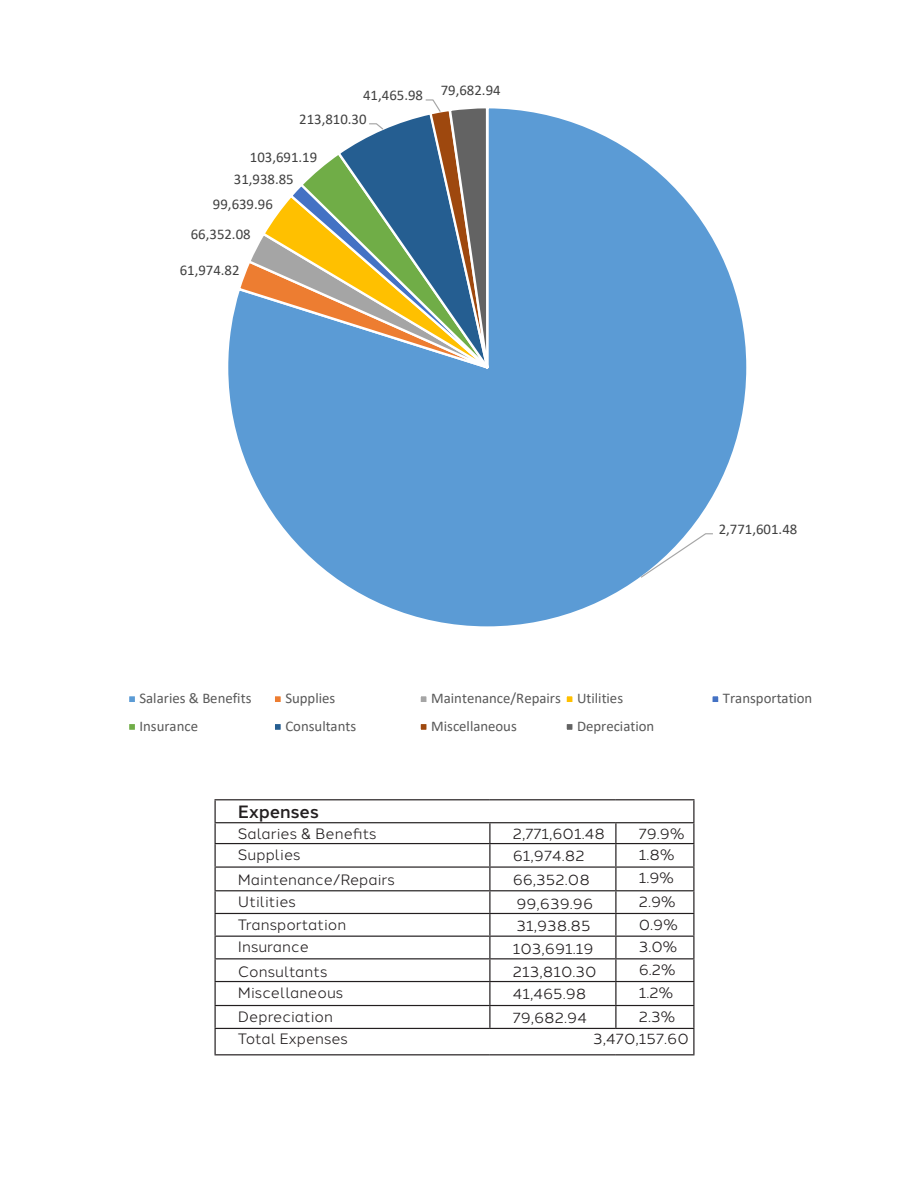
<style>
.page{position:relative;width:918px;height:1188px;background:#fff}
.page>*{position:absolute;margin:0;border:0;box-sizing:border-box;transform-origin:0 0}
.t1{font:500 17.85px "Halcom";color:#231f20}
.t2{font:15px "Halcom";color:#231f20}
.t3{font:14.85px "Calibri";color:#595959}
.t4{font:14.85px "Calibri";color:#404040}
</style>
<div class="page">
<svg style="left:129px;top:99px;width:618px;height:631px"></svg>
<hr style="left:214px;top:799px;width:276px;height:1px;background:#231f20">
<hr style="left:214px;top:800px;width:2px;height:22px;background:#231f20">
<hr style="left:490px;top:799px;width:126px;height:1px;background:#231f20">
<hr style="left:616px;top:799px;width:79px;height:1px;background:#231f20">
<hr style="left:693px;top:800px;width:2px;height:22px;background:#231f20">
<hr style="left:214px;top:822px;width:276px;height:1px;background:#231f20">
<hr style="left:214px;top:823px;width:2px;height:20px;background:#231f20">
<hr style="left:490px;top:822px;width:126px;height:1px;background:#231f20">
<hr style="left:489px;top:823px;width:2px;height:20px;background:#231f20">
<hr style="left:616px;top:822px;width:79px;height:1px;background:#231f20">
<hr style="left:615px;top:823px;width:2px;height:20px;background:#231f20">
<hr style="left:693px;top:823px;width:2px;height:20px;background:#231f20">
<hr style="left:214px;top:843px;width:276px;height:1px;background:#231f20">
<hr style="left:214px;top:844px;width:2px;height:22px;background:#231f20">
<hr style="left:490px;top:843px;width:126px;height:1px;background:#231f20">
<hr style="left:489px;top:844px;width:2px;height:22px;background:#231f20">
<hr style="left:616px;top:843px;width:79px;height:1px;background:#231f20">
<hr style="left:615px;top:844px;width:2px;height:22px;background:#231f20">
<hr style="left:693px;top:844px;width:2px;height:22px;background:#231f20">
<hr style="left:214px;top:866px;width:276px;height:2px;background:#231f20">
<hr style="left:214px;top:868px;width:2px;height:22px;background:#231f20">
<hr style="left:490px;top:866px;width:126px;height:2px;background:#231f20">
<hr style="left:489px;top:868px;width:2px;height:22px;background:#231f20">
<hr style="left:616px;top:866px;width:79px;height:2px;background:#231f20">
<hr style="left:615px;top:868px;width:2px;height:22px;background:#231f20">
<hr style="left:693px;top:868px;width:2px;height:22px;background:#231f20">
<hr style="left:214px;top:890px;width:276px;height:1px;background:#231f20">
<hr style="left:214px;top:891px;width:2px;height:22px;background:#231f20">
<hr style="left:490px;top:890px;width:126px;height:1px;background:#231f20">
<hr style="left:489px;top:891px;width:2px;height:22px;background:#231f20">
<hr style="left:616px;top:890px;width:79px;height:1px;background:#231f20">
<hr style="left:615px;top:891px;width:2px;height:22px;background:#231f20">
<hr style="left:693px;top:891px;width:2px;height:22px;background:#231f20">
<hr style="left:214px;top:913px;width:276px;height:1px;background:#231f20">
<hr style="left:214px;top:914px;width:2px;height:22px;background:#231f20">
<hr style="left:490px;top:913px;width:126px;height:1px;background:#231f20">
<hr style="left:489px;top:914px;width:2px;height:22px;background:#231f20">
<hr style="left:616px;top:913px;width:79px;height:1px;background:#231f20">
<hr style="left:615px;top:914px;width:2px;height:22px;background:#231f20">
<hr style="left:693px;top:914px;width:2px;height:22px;background:#231f20">
<hr style="left:214px;top:936px;width:276px;height:1px;background:#231f20">
<hr style="left:214px;top:937px;width:2px;height:21px;background:#231f20">
<hr style="left:490px;top:936px;width:126px;height:1px;background:#231f20">
<hr style="left:489px;top:937px;width:2px;height:21px;background:#231f20">
<hr style="left:616px;top:936px;width:79px;height:1px;background:#231f20">
<hr style="left:615px;top:937px;width:2px;height:21px;background:#231f20">
<hr style="left:693px;top:937px;width:2px;height:21px;background:#231f20">
<hr style="left:214px;top:958px;width:276px;height:1px;background:#231f20">
<hr style="left:214px;top:959px;width:2px;height:22px;background:#231f20">
<hr style="left:490px;top:958px;width:126px;height:1px;background:#231f20">
<hr style="left:489px;top:959px;width:2px;height:22px;background:#231f20">
<hr style="left:616px;top:958px;width:79px;height:1px;background:#231f20">
<hr style="left:615px;top:959px;width:2px;height:22px;background:#231f20">
<hr style="left:693px;top:959px;width:2px;height:22px;background:#231f20">
<hr style="left:214px;top:981px;width:276px;height:1px;background:#231f20">
<hr style="left:214px;top:982px;width:2px;height:23px;background:#231f20">
<hr style="left:490px;top:981px;width:126px;height:1px;background:#231f20">
<hr style="left:489px;top:982px;width:2px;height:23px;background:#231f20">
<hr style="left:616px;top:981px;width:79px;height:1px;background:#231f20">
<hr style="left:615px;top:982px;width:2px;height:23px;background:#231f20">
<hr style="left:693px;top:982px;width:2px;height:23px;background:#231f20">
<hr style="left:214px;top:1005px;width:276px;height:1px;background:#231f20">
<hr style="left:214px;top:1006px;width:2px;height:22px;background:#231f20">
<hr style="left:490px;top:1005px;width:126px;height:1px;background:#231f20">
<hr style="left:489px;top:1006px;width:2px;height:22px;background:#231f20">
<hr style="left:616px;top:1005px;width:79px;height:1px;background:#231f20">
<hr style="left:615px;top:1006px;width:2px;height:22px;background:#231f20">
<hr style="left:693px;top:1006px;width:2px;height:22px;background:#231f20">
<hr style="left:214px;top:1028px;width:276px;height:1px;background:#231f20">
<hr style="left:214px;top:1029px;width:2px;height:25px;background:#231f20">
<hr style="left:490px;top:1028px;width:126px;height:1px;background:#231f20">
<hr style="left:616px;top:1028px;width:79px;height:1px;background:#231f20">
<hr style="left:693px;top:1029px;width:2px;height:25px;background:#231f20">
<hr style="left:214px;top:1054px;width:276px;height:1px;background:#231f20">
<hr style="left:490px;top:1054px;width:126px;height:1px;background:#231f20">
<hr style="left:616px;top:1054px;width:79px;height:1px;background:#231f20">
<p class="t4" style="left:363px;top:83px;width:139px">41,465.98 79,682.94</p>
<p class="t4" style="left:299px;top:108px;width:69px">213,810.30</p>
<p class="t4" style="left:250px;top:147px;width:69px">103,691.19</p>
<p class="t4" style="left:234px;top:169px;width:61px">31,938.85</p>
<p class="t4" style="left:213px;top:193px;width:61px">99,639.96</p>
<p class="t4" style="left:191px;top:224px;width:61px">66,352.08</p>
<p class="t4" style="left:180px;top:260px;width:61px">61,974.82</p>
<p class="t4" style="left:719px;top:519px;width:80px">2,771,601.48</p>
<p class="t3" style="left:139px;top:688px;width:113px">Salaries &amp; Benefits</p>
<p class="t3" style="left:285px;top:688px;width:51px">Supplies</p>
<p class="t3" style="left:431px;top:688px;width:194px">Maintenance/Repairs Utilities</p>
<p class="t3" style="left:723px;top:688px;width:91px">Transportation</p>
<p class="t3" style="left:139px;top:716px;width:60px">Insurance</p>
<p class="t3" style="left:285px;top:716px;width:72px">Consultants</p>
<p class="t3" style="left:431px;top:716px;width:87px">Miscellaneous</p>
<p class="t3" style="left:577px;top:716px;width:79px">Depreciation</p>
<p class="t1" style="left:238px;top:797px;width:82px">Expenses</p>
<p class="t2" style="left:238px;top:822px;width:140px">Salaries &amp; Benefits</p>
<p class="t2" style="left:513px;top:822px;width:94px">2,771,601.48</p>
<p class="t2" style="left:639px;top:822px;width:47px">79.9%</p>
<p class="t2" style="left:238px;top:842px;width:64px">Supplies</p>
<p class="t2" style="left:513px;top:844px;width:73px">61,974.82</p>
<p class="t2" style="left:639px;top:842px;width:37px">1.8%</p>
<p class="t2" style="left:238px;top:868px;width:158px">Maintenance/Repairs</p>
<p class="t2" style="left:513px;top:868px;width:79px">66,352.08</p>
<p class="t2" style="left:639px;top:866px;width:37px">1.9%</p>
<p class="t2" style="left:238px;top:890px;width:60px">Utilities</p>
<p class="t2" style="left:516px;top:891px;width:78px">99,639.96</p>
<p class="t2" style="left:639px;top:890px;width:38px">2.9%</p>
<p class="t2" style="left:238px;top:912px;width:110px">Transportation</p>
<p class="t2" style="left:516px;top:914px;width:76px">31,938.85</p>
<p class="t2" style="left:639px;top:912px;width:40px">0.9%</p>
<p class="t2" style="left:238px;top:935px;width:72px">Insurance</p>
<p class="t2" style="left:513px;top:937px;width:83px">103,691.19</p>
<p class="t2" style="left:639px;top:935px;width:40px">3.0%</p>
<p class="t2" style="left:238px;top:960px;width:91px">Consultants</p>
<p class="t2" style="left:513px;top:960px;width:86px">213,810.30</p>
<p class="t2" style="left:639px;top:958px;width:38px">6.2%</p>
<p class="t2" style="left:238px;top:980px;width:107px">Miscellaneous</p>
<p class="t2" style="left:513px;top:982px;width:75px">41,465.98</p>
<p class="t2" style="left:639px;top:980px;width:36px">1.2%</p>
<p class="t2" style="left:238px;top:1004px;width:97px">Depreciation</p>
<p class="t2" style="left:513px;top:1006px;width:76px">79,682.94</p>
<p class="t2" style="left:639px;top:1004px;width:38px">2.3%</p>
<p class="t2" style="left:238px;top:1027px;width:112px">Total Expenses</p>
<p class="t2" style="left:593px;top:1027px;width:97px">3,470,157.60</p>
</div>
